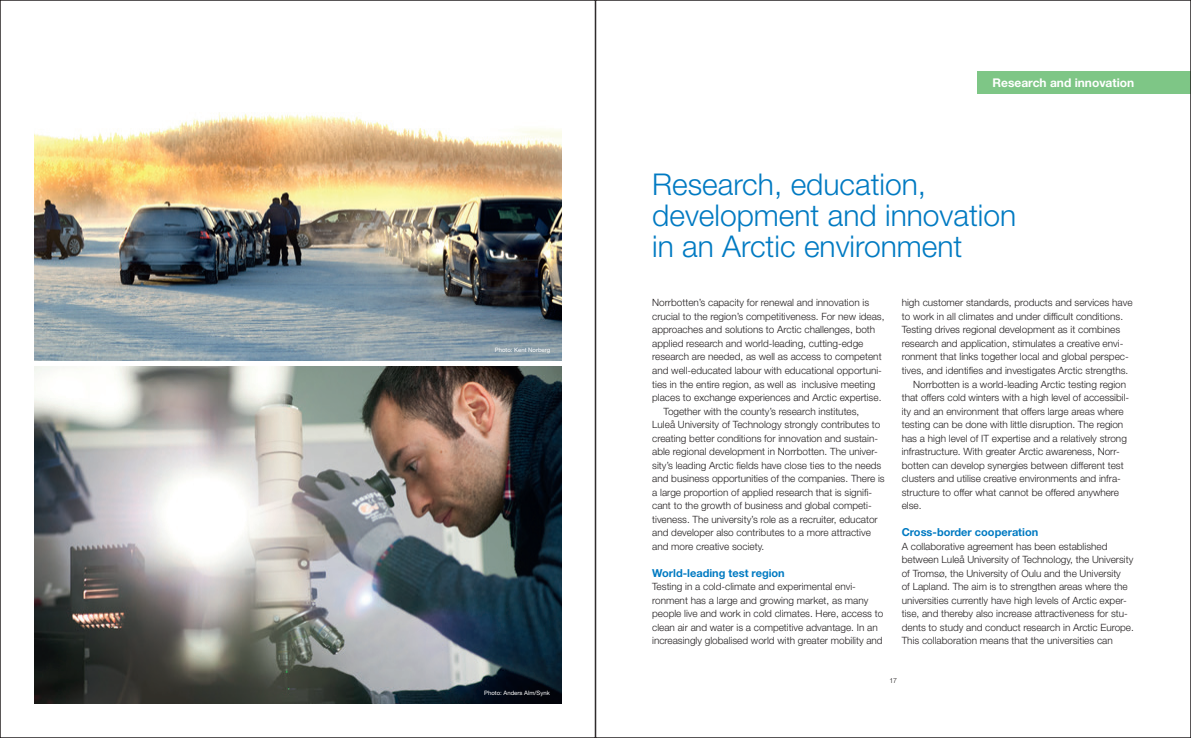
<style>
.page{position:relative;width:1191px;height:738px;background:#fff}
.page>*{position:absolute;margin:0;border:0;box-sizing:border-box;transform-origin:0 0}
.t1{font:300 30px/31px "Helvetica Neue LT Std";color:#007ac2}
.t2{font:700 12px "Helvetica Neue LT Std";color:#fff}
.t3{font:700 11px "Helvetica Neue LT Std";color:#007ac2}
.t4{font:300 10px/13.5px "Helvetica Neue LT Std";color:#231f20}
.t5{font:300 7px "Helvetica Neue LT Std";color:#231f20}
.t6{font:6px "Helvetica Neue LT Std";color:#fff}
</style>
<div class="page">
<div style="left:978px;top:71px;width:213px;height:23px;background:#7ec686"></div>
<img style="left:34px;top:112px;width:527px;height:248px">
<img style="left:34px;top:366px;width:527px;height:337px">
<p class="t6" style="left:495px;top:346px;width:57px">Photo: Kent Norberg</p>
<p class="t6" style="left:484px;top:689px;width:67px">Photo: Anders Alm/Synk</p>
<p class="t2" style="left:992px;top:75px;width:143px">Research and innovation</p>
<h1 class="t1" style="left:652px;top:168px;width:365px">Research, education, development and innovation in an Arctic environment</h1>
<p class="t4" style="left:652px;top:295px;width:218px">Norrbotten’s capacity for renewal and innovation is</p>
<p class="t4" style="left:652px;top:309px;width:234px">crucial to the region’s competitiveness. For new ideas,</p>
<p class="t4" style="left:652px;top:322px;width:225px">approaches and solutions to Arctic challenges, both</p>
<p class="t4" style="left:652px;top:336px;width:213px">applied research and world-leading, cutting-edge</p>
<p class="t4" style="left:652px;top:349px;width:231px">research are needed, as well as access to competent</p>
<p class="t4" style="left:652px;top:363px;width:231px">and well-educated labour with educational opportuni-</p>
<p class="t4" style="left:652px;top:376px;width:225px">ties in the entire region, as well as inclusive meeting</p>
<p class="t4" style="left:652px;top:390px;width:231px">places to exchange experiences and Arctic expertise.</p>
<p class="t4" style="left:663px;top:403px;width:197px">Together with the county’s research institutes,</p>
<p class="t4" style="left:652px;top:417px;width:230px">Luleå University of Technology strongly contributes to</p>
<p class="t4" style="left:652px;top:430px;width:227px">creating better conditions for innovation and sustain-</p>
<p class="t4" style="left:652px;top:444px;width:227px">able regional development in Norrbotten. The univer-</p>
<p class="t4" style="left:652px;top:457px;width:231px">sity’s leading Arctic fields have close ties to the needs</p>
<p class="t4" style="left:652px;top:471px;width:234px">and business opportunities of the companies. There is</p>
<p class="t4" style="left:652px;top:484px;width:221px">a large proportion of applied research that is signifi-</p>
<p class="t4" style="left:652px;top:498px;width:221px">cant to the growth of business and global competi-</p>
<p class="t4" style="left:652px;top:511px;width:227px">tiveness. The university’s role as a recruiter, educator</p>
<p class="t4" style="left:652px;top:525px;width:220px">and developer also contributes to a more attractive</p>
<p class="t4" style="left:652px;top:538px;width:113px">and more creative society.</p>
<p class="t3" style="left:652px;top:565px;width:134px">World-leading test region</p>
<p class="t4" style="left:652px;top:579px;width:233px">Testing in a cold-climate and experimental envi&shy;ronment has a large and growing market, as many people live and work in cold climates. Here, access to clean air and water is a competitive advantage. In an increasingly globalised world with greater mobility and</p>
<p class="t4" style="left:901px;top:295px;width:232px">high customer standards, products and services have</p>
<p class="t4" style="left:901px;top:309px;width:223px">to work in all climates and under difficult conditions.</p>
<p class="t4" style="left:901px;top:322px;width:220px">Testing drives regional development as it combines</p>
<p class="t4" style="left:901px;top:336px;width:223px">research and application, stimulates a creative envi-</p>
<p class="t4" style="left:901px;top:349px;width:228px">ronment that links together local and global perspec-</p>
<p class="t4" style="left:901px;top:363px;width:228px">tives, and identifies and investigates Arctic strengths.</p>
<p class="t4" style="left:913px;top:376px;width:215px">Norrbotten is a world-leading Arctic testing region</p>
<p class="t4" style="left:901px;top:390px;width:229px">that offers cold winters with a high level of accessibil-</p>
<p class="t4" style="left:901px;top:403px;width:223px">ity and an environment that offers large areas where</p>
<p class="t4" style="left:901px;top:417px;width:223px">testing can be done with little disruption. The region</p>
<p class="t4" style="left:901px;top:430px;width:227px">has a high level of IT expertise and a relatively strong</p>
<p class="t4" style="left:901px;top:444px;width:219px">infrastructure. With greater Arctic awareness, Norr-</p>
<p class="t4" style="left:901px;top:457px;width:223px">botten can develop synergies between different test</p>
<p class="t4" style="left:901px;top:471px;width:221px">clusters and utilise creative environments and infra-</p>
<p class="t4" style="left:901px;top:484px;width:219px">structure to offer what cannot be offered anywhere</p>
<p class="t4" style="left:901px;top:498px;width:21px">else.</p>
<p class="t3" style="left:901px;top:525px;width:138px">Cross-border cooperation</p>
<p class="t4" style="left:901px;top:538px;width:234px">A collaborative agreement has been established between Luleå University of Technology, the University of Tromsø, the University of Oulu and the University<br>of Lapland. The aim is to strengthen areas where the universities currently have high levels of Arctic exper&shy;tise, and thereby also increase attractiveness for stu&shy;dents to study and conduct research in Arctic Europe.<br>This collaboration means that the universities can</p>
<p class="t5" style="left:889px;top:675px;width:9px">17</p>
</div>
